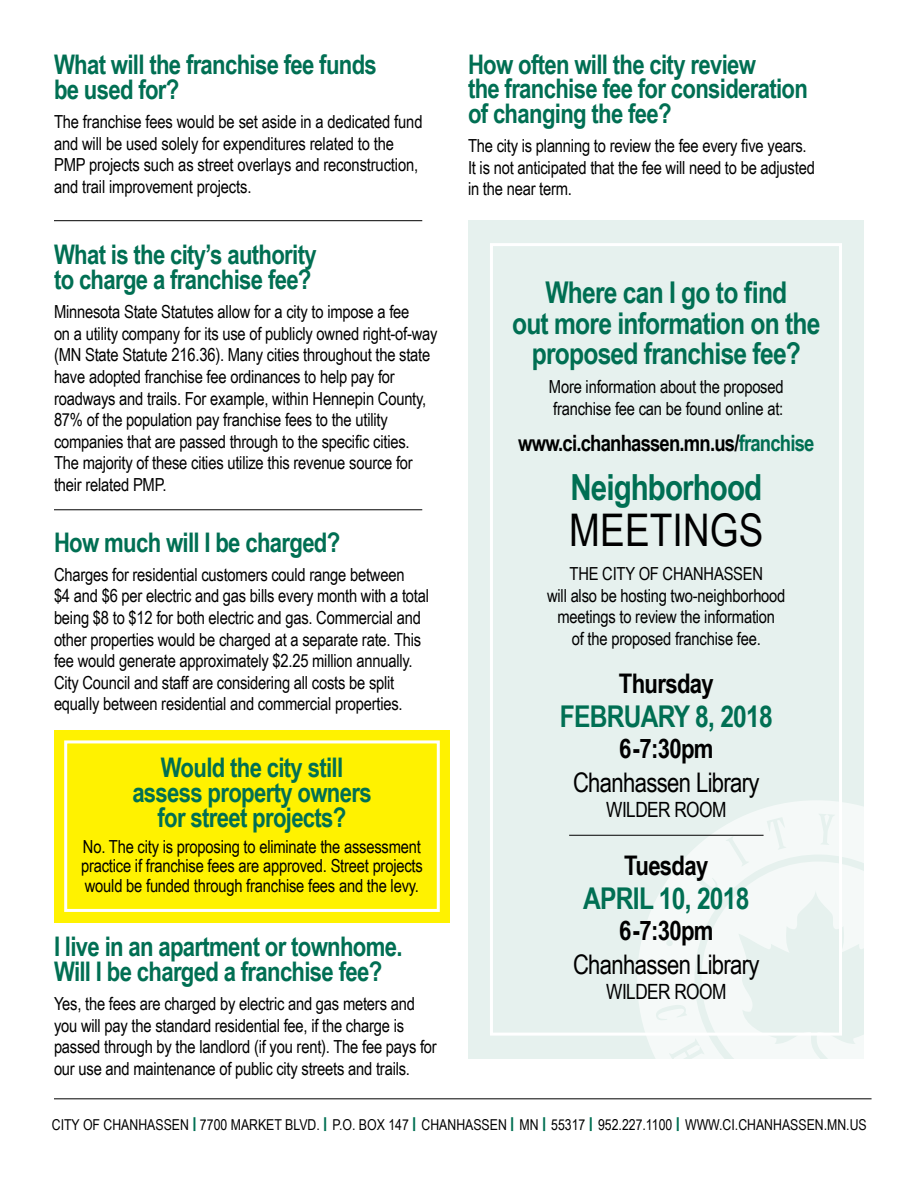
<style>
.page{position:relative;width:918px;height:1188px;background:#fff}
.page>*{position:absolute;margin:0;border:0;box-sizing:border-box;transform-origin:0 0}
.t1{font:45px "Arial Narrow";letter-spacing:.005em;color:#000}
.t2{font:700 36px "Arial Narrow";letter-spacing:-.025em;color:#006f53}
.t3{font:700 30px "Arial Narrow";letter-spacing:-.025em;color:#006f53}
.t4{font:700 27px "Arial Narrow";letter-spacing:-.025em;color:#006f53}
.t5{font:27px "Arial Narrow";letter-spacing:-.025em;color:#000}
.t6{font:700 27px "Arial Narrow";letter-spacing:-.025em;color:#000}
.t7{font:700 22.5px "Arial Narrow";letter-spacing:-.035em;color:#000}
.t8{font:21px "Arial Narrow";letter-spacing:-.025em;color:#000}
.t9{font:18px/21.6px "Arial Narrow";letter-spacing:-.01em;color:#000}
.t10{font:15px "Arial Narrow";color:#000}
.s1{color:#006f53}
.s2{font-family:"Arial";font-weight:900;color:#006f53}
</style>
<div class="page">
<hr style="left:54px;top:220px;width:368px;height:1px;background:#000">
<hr style="left:54px;top:509px;width:368px;height:1px;background:#000">
<hr style="left:54px;top:1098px;width:818px;height:1px;background:#000">
<div style="left:468px;top:220px;width:396px;height:838px;background:#e6f1ee"></div>
<div style="left:490px;top:243px;width:352px;height:793px;border:3px solid #fff"></div>
<svg style="left:637px;top:800px;width:227px;height:258px;fill:#f5f9f8"></svg>
<svg style="left:701px;top:862px;width:163px;height:196px"></svg>
<hr style="left:569px;top:835px;width:195px;height:1px;background:#000">
<div style="left:54px;top:730px;width:396px;height:192px;background:#fff200"></div>
<div style="left:64px;top:740px;width:376px;height:172px;border:3px solid #fff"></div>
<p class="t4" style="left:54px;top:44px;width:324px">What will the franchise fee funds</p>
<p class="t4" style="left:54px;top:69px;width:127px">be used for?</p>
<p class="t9" style="left:54px;top:110px;width:370px">The franchise fees would be set aside in a dedicated fund</p>
<p class="t9" style="left:54px;top:132px;width:342px">and will be used solely for expenditures related to the</p>
<p class="t9" style="left:54px;top:154px;width:366px">PMP projects such as street overlays and reconstruction,</p>
<p class="t9" style="left:54px;top:175px;width:199px">and trail improvement projects.</p>
<p class="t4" style="left:54px;top:234px;width:264px">What is the city’s authority</p>
<p class="t4" style="left:54px;top:259px;width:259px">to charge a franchise fee?</p>
<p class="t9" style="left:54px;top:300px;width:357px">Minnesota State Statutes allow for a city to impose a fee</p>
<p class="t9" style="left:54px;top:322px;width:385px">on a utility company for its use of publicly owned right-of-way</p>
<p class="t9" style="left:54px;top:344px;width:378px">(MN State Statute 216.36). Many cities throughout the state have adopted franchise fee ordinances to help pay for</p>
<p class="t9" style="left:54px;top:387px;width:374px">roadways and trails. For example, within Hennepin County,<br>87% of the population pay franchise fees to the utility</p>
<p class="t9" style="left:54px;top:430px;width:357px">companies that are passed through to the specific cities.</p>
<p class="t9" style="left:54px;top:452px;width:360px">The majority of these cities utilize this revenue source for</p>
<p class="t9" style="left:54px;top:473px;width:114px">their related PMP.</p>
<p class="t4" style="left:54px;top:522px;width:288px">How much will I be charged?</p>
<p class="t9" style="left:54px;top:563px;width:352px">Charges for residential customers could range between</p>
<p class="t9" style="left:54px;top:585px;width:377px">$4 and $6 per electric and gas bills every month with a total being $8 to $12 for both electric and gas. Commercial and other properties would be charged at a separate rate. This</p>
<p class="t9" style="left:54px;top:649px;width:360px">fee would generate approximately $2.25 million annually.</p>
<p class="t9" style="left:54px;top:671px;width:342px">City Council and staff are considering all costs be split</p>
<p class="t9" style="left:54px;top:693px;width:350px">equally between residential and commercial properties.</p>
<p class="t4" style="left:161px;top:747px;width:184px">Would the city still</p>
<p class="t4" style="left:132px;top:772px;width:241px">assess property owners</p>
<p class="t4" style="left:158px;top:797px;width:190px">for street projects?</p>
<p class="t9" style="left:83px;top:835px;width:340px">No. The city is proposing to eliminate the assessment</p>
<p class="t9" style="left:81px;top:855px;width:343px">practice if franchise fees are approved. Street projects</p>
<p class="t9" style="left:85px;top:874px;width:336px">would be funded through franchise fees and the levy.</p>
<p class="t4" style="left:54px;top:926px;width:350px">I live in an apartment or townhome.</p>
<p class="t4" style="left:54px;top:951px;width:330px">Will I be charged a franchise fee?</p>
<p class="t9" style="left:54px;top:992px;width:362px">Yes, the fees are charged by electric and gas meters and</p>
<p class="t9" style="left:54px;top:1014px;width:384px">you will pay the standard residential fee, if the charge is passed through by the landlord (if you rent). The fee pays for</p>
<p class="t9" style="left:54px;top:1057px;width:358px">our use and maintenance of public city streets and trails.</p>
<p class="t4" style="left:468px;top:44px;width:290px">How often will the city review</p>
<p class="t4" style="left:468px;top:68px;width:342px">the franchise fee for consideration</p>
<p class="t4" style="left:468px;top:93px;width:205px">of changing the fee?</p>
<p class="t9" style="left:468px;top:134px;width:340px">The city is planning to review the fee every five years.</p>
<p class="t9" style="left:468px;top:156px;width:348px">It is not anticipated that the fee will need to be adjusted</p>
<p class="t9" style="left:468px;top:178px;width:106px">in the near term.</p>
<p class="t3" style="left:545px;top:270px;width:243px">Where can I go to find</p>
<p class="t3" style="left:512px;top:300px;width:310px">out more information on the</p>
<p class="t3" style="left:532px;top:331px;width:271px">proposed franchise fee?</p>
<p class="t9" style="left:549px;top:376px;width:236px">More information about the proposed</p>
<p class="t9" style="left:553px;top:397px;width:232px">franchise fee can be found online at:</p>
<p class="t7" style="left:518px;top:426px;width:298px">www.ci.chanhassen.mn.us/<span class="s1">franchise</span></p>
<p class="t2" style="left:570px;top:460px;width:193px">Neighborhood</p>
<p class="t1" style="left:569px;top:497px;width:196px">MEETINGS</p>
<p class="t9" style="left:570px;top:562px;width:195px">THE CITY OF CHANHASSEN</p>
<p class="t9" style="left:547px;top:584px;width:240px">will also be hosting two-neighborhood</p>
<p class="t9" style="left:558px;top:605px;width:219px">meetings to review the information</p>
<p class="t9" style="left:572px;top:627px;width:191px">of the proposed franchise fee.</p>
<p class="t6" style="left:619px;top:663px;width:96px">Thursday</p>
<p class="t3" style="left:560px;top:694px;width:214px">FEBRUARY 8, 2018</p>
<p class="t6" style="left:619px;top:728px;width:96px">6-7:30pm</p>
<p class="t5" style="left:573px;top:763px;width:188px">Chanhassen Library</p>
<p class="t8" style="left:606px;top:794px;width:122px">WILDER ROOM</p>
<p class="t6" style="left:624px;top:845px;width:86px">Tuesday</p>
<p class="t3" style="left:583px;top:876px;width:168px">APRIL 10, 2018</p>
<p class="t6" style="left:619px;top:910px;width:96px">6-7:30pm</p>
<p class="t5" style="left:573px;top:945px;width:188px">Chanhassen Library</p>
<p class="t8" style="left:606px;top:976px;width:122px">WILDER ROOM</p>
<p class="t10" style="left:52px;top:1114px;width:816px">CITY OF CHANHASSEN <span class="s2">|</span> 7700 MARKET BLVD. <span class="s2">|</span> P.O. BOX 147 <span class="s2">|</span> CHANHASSEN <span class="s2">|</span> MN <span class="s2">|</span> 55317 <span class="s2">|</span> 952.227.1100 <span class="s2">|</span> WWW.CI.CHANHASSEN.MN.US</p>
</div>
